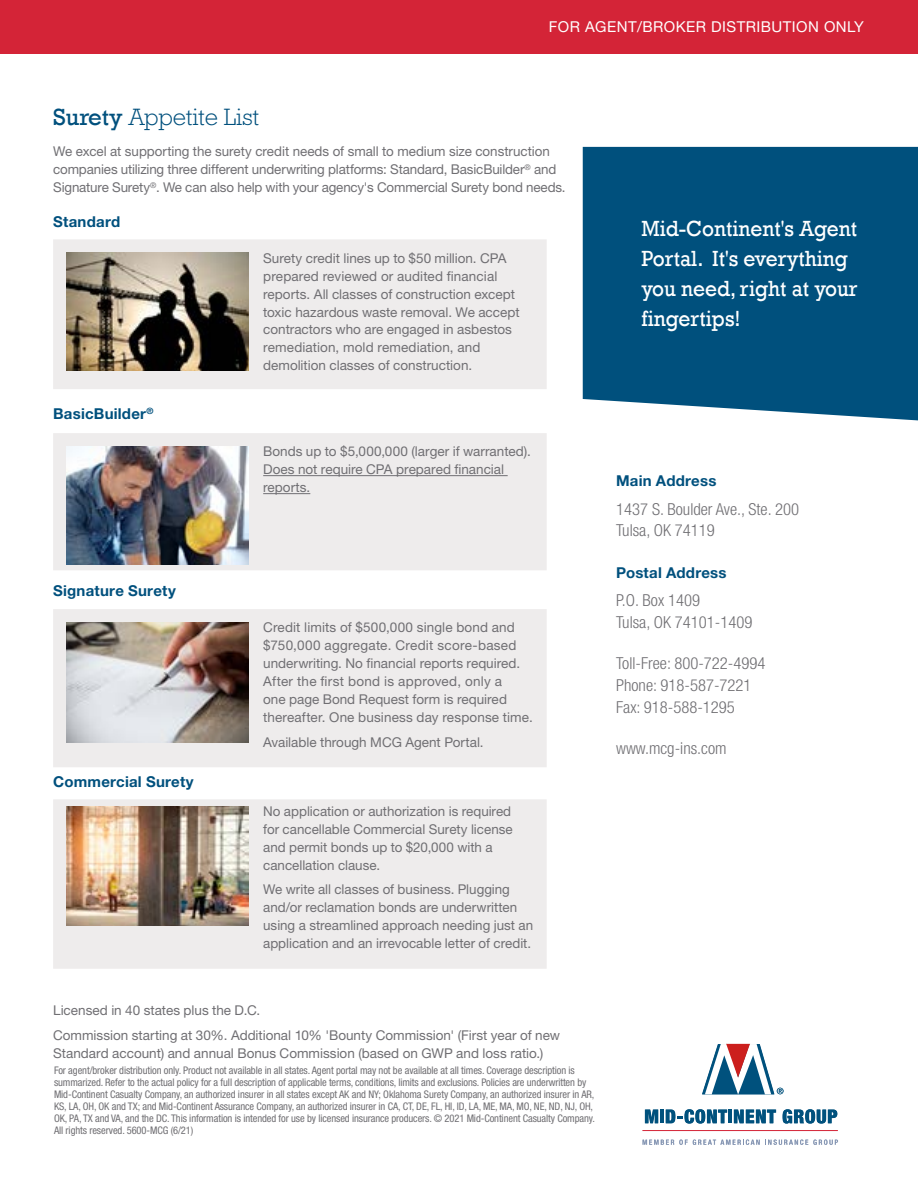
<style>
.page{position:relative;width:918px;height:1188px;background:#fff}
.page>*{position:absolute;margin:0;border:0;box-sizing:border-box;transform-origin:0 0}
.t1{font:300 24px "Rockwell Std";color:#00507d}
.t2{font:22.5px/30px "Rockwell";color:#fff;scale:.93 1}
.t3{font:300 condensed 16.5px/21.6px "Helvetica Neue LT Std";color:#706f73}
.t4{font:700 15px "Helvetica Neue LT Std";letter-spacing:.015em;color:#00507d}
.t5{font:15px "Helvetica Neue LT Std";letter-spacing:.03em;color:#fff}
.t6{font:13.5px/18px "Helvetica Neue LT Std";color:#706f73}
.t7{font:condensed 10.5px/12px "Helvetica Neue LT Std";letter-spacing:-.01em;color:#706f73}
.s1{font-family:"Rockwell";font-weight:400}
</style>
<div class="page">
<hr style="left:642px;top:1130px;width:196px;height:1px;background:#d42437">
<div style="left:0;top:0;width:918px;height:54px;background:#d42437"></div>
<div style="left:53px;top:239px;width:494px;height:150px;background:#eeecec"></div>
<img style="left:67px;top:253px;width:182px;height:118px">
<div style="left:53px;top:433px;width:494px;height:137px;background:#eeecec"></div>
<img style="left:67px;top:447px;width:182px;height:117px">
<hr style="left:263px;top:475px;width:245px;height:1px;background:#706f73">
<hr style="left:263px;top:493px;width:47px;height:1px;background:#706f73">
<div style="left:53px;top:609px;width:494px;height:158px;background:#eeecec"></div>
<img style="left:67px;top:623px;width:182px;height:119px">
<div style="left:53px;top:799px;width:494px;height:170px;background:#eeecec"></div>
<img style="left:67px;top:806px;width:182px;height:120px">
<div style="left:583px;top:147px;width:335px;height:273px;background:#00507d"></div>
<svg style="left:645px;top:1110px;width:13px;height:13px"></svg>
<hr style="left:660px;top:1110px;width:4px;height:13px;background:#00517d">
<svg style="left:666px;top:1109px;width:61px;height:15px"></svg>
<hr style="left:728px;top:1110px;width:4px;height:13px;background:#00517d">
<svg style="left:734px;top:1110px;width:42px;height:13px"></svg>
<svg style="left:783px;top:1109px;width:54px;height:15px"></svg>
<svg style="left:702px;top:1044px;width:82px;height:50px"></svg>
<svg style="left:642px;top:1140px;width:196px;height:5px"></svg>
<p class="t5" style="left:549px;top:18px;width:317px">FOR AGENT/BROKER DISTRIBUTION ONLY</p>
<h1 class="t1" style="left:53px;top:103px;width:208px"><span class="s1">Surety</span> Appetite List</h1>
<p class="t6" style="left:53px;top:142px;width:514px">We excel at supporting the surety credit needs of small to medium size construction companies utilizing three different underwriting platforms: Standard, BasicBuilder<sup>®</sup> and<br>Signature Surety<sup>®</sup>. We can also help with your agency's Commercial Surety bond needs.</p>
<p class="t4" style="left:53px;top:212px;width:69px">Standard</p>
<p class="t6" style="left:263px;top:249px;width:258px">Surety credit lines up to $50 million. CPA prepared reviewed or audited financial reports. All classes of construction except toxic hazardous waste removal. We accept contractors who are engaged in asbestos remediation, mold remediation, and demolition classes of construction.</p>
<p class="t4" style="left:53px;top:404px;width:102px">BasicBuilder<sup>®</sup></p>
<p class="t6" style="left:263px;top:442px;width:269px">Bonds up to $5,000,000 (larger if warranted).<br>Does not require CPA prepared financial reports.</p>
<p class="t4" style="left:53px;top:582px;width:124px">Signature Surety</p>
<p class="t4" style="left:53px;top:772px;width:142px">Commercial Surety</p>
<p class="t6" style="left:263px;top:618px;width:271px">Credit limits of $500,000 single bond and $750,000 aggregate. Credit score-based underwriting. No financial reports required.<br>After the first bond is approved, only a<br>one page Bond Request form is required thereafter. One business day response time.</p>
<p class="t6" style="left:263px;top:733px;width:222px">Available through MCG Agent Portal.</p>
<p class="t6" style="left:263px;top:802px;width:251px">No application or authorization is required for cancellable Commercial Surety license and permit bonds up to $20,000 with a cancellation clause.</p>
<p class="t6" style="left:263px;top:880px;width:271px">We write all classes of business. Plugging and/or reclamation bonds are underwritten using a streamlined approach needing just an application and an irrevocable letter of credit.</p>
<p class="t6" style="left:53px;top:998px;width:508px;line-height:24.8px">Licensed in 40 states plus the D.C.<br>Commission starting at 30%. Additional 10% 'Bounty Commission' (First year of new</p>
<p class="t6" style="left:53px;top:1044px;width:492px">Standard account) and annual Bonus Commission (based on GWP and loss ratio.)</p>
<p class="t7" style="left:54px;top:1064px;width:543px">For agent/broker distribution only. Product not available in all states. Agent portal may not be available at all times. Coverage description is summarized. Refer to the actual policy for a full description of applicable terms, conditions, limits and exclusions. Policies are underwritten by Mid-Continent Casualty Company, an authorized insurer in all states except AK and NY; Oklahoma Surety Company, an authorized insurer in AR, KS, LA, OH, OK and TX; and Mid-Continent Assurance Company, an authorized insurer in CA, CT, DE, FL, HI, ID, LA, ME, MA, MO, NE, ND, NJ, OH, OK, PA, TX and VA, and the DC. This information is intended for use by licensed insurance producers. © 2021 Mid-Continent Casualty Company.<br>All rights reserved. 5600-MCG (6/21)</p>
<h2 class="t2" style="left:641px;top:213px;width:234px">Mid-Continent's Agent<br>Portal. It's everything you need, right at your fingertips!</h2>
<p class="t4" style="left:616px;top:472px;width:102px">Main Address</p>
<p class="t3" style="left:616px;top:498px;width:184px">1437 S. Boulder Ave., Ste. 200<br>Tulsa, OK 74119</p>
<p class="t4" style="left:616px;top:563px;width:112px">Postal Address</p>
<p class="t3" style="left:616px;top:589px;width:138px">P.O. Box 1409<br>Tulsa, OK 74101-1409</p>
<p class="t3" style="left:616px;top:653px;width:151px">Toll-Free: 800-722-4994<br>Phone: 918-587-7221<br>Fax: 918-588-1295</p>
<p class="t3" style="left:616px;top:738px;width:112px">www.mcg-ins.com</p>
</div>
